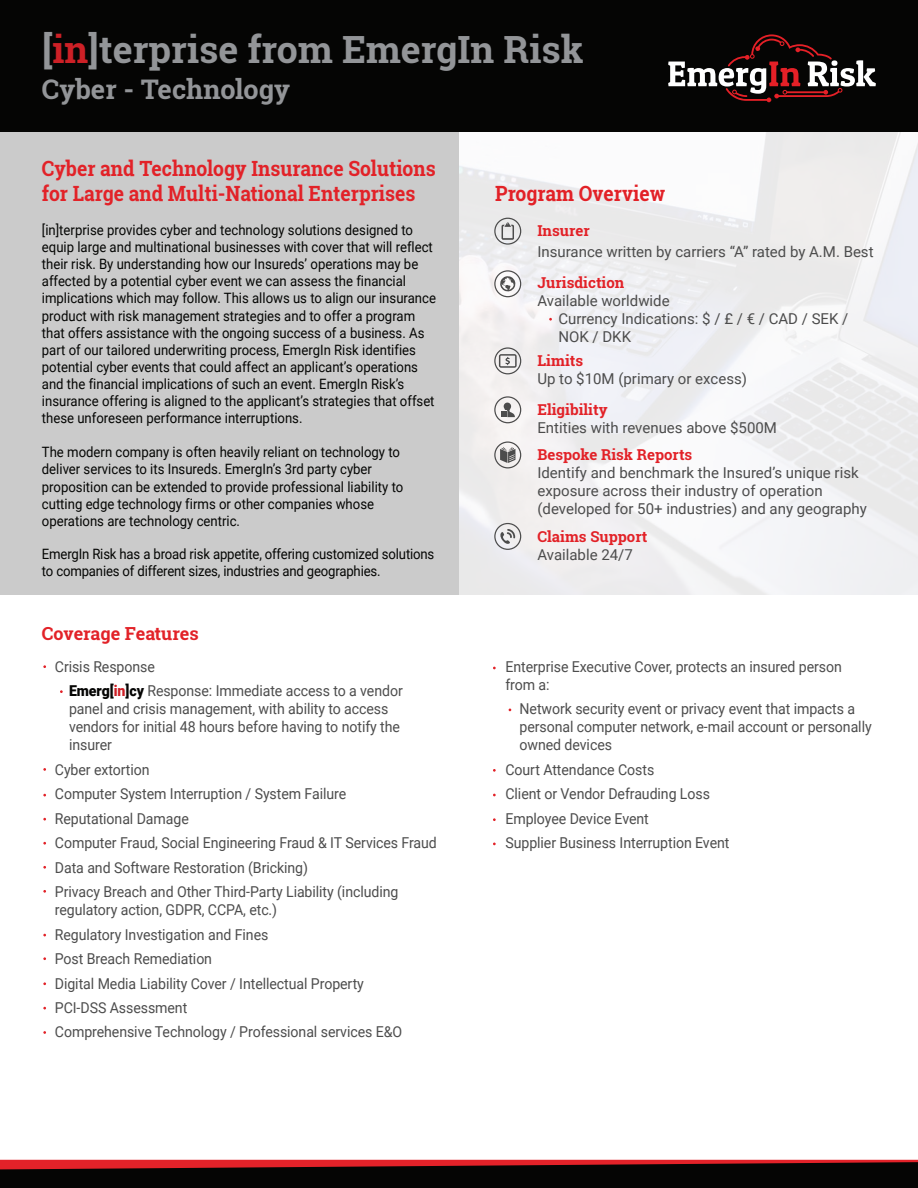
<style>
.page{position:relative;width:918px;height:1188px;background:#fff}
.page>*{position:absolute;margin:0;border:0;box-sizing:border-box;transform-origin:0 0}
.t1{font:700 37.5px "Roboto Slab";color:#939598}
.t2{font:700 27px "Roboto Slab";color:#939598}
.t3{font:700 21px/25.2px "Roboto Slab";color:#e22228;scale:.92 1}
.t4{font:700 21px "Roboto Slab";color:#e22127;scale:.92 1}
.t5{font:700 18px "Roboto Slab";color:#e22228}
.t6{font:15px/24.5px "Roboto";letter-spacing:-.005em;color:#4d4d4d;scale:.94 1}
.t7{font:15px/18px "Roboto";color:#4c4c4c}
.t8{font:700 15px "Roboto Slab";color:#e22127}
.t9{font:14.25px/17.1px "Roboto";color:#040503;scale:.92 1}
.s1{color:#cd2026}
.s2{font-weight:900;color:#050504}
.s3{font-weight:900;color:#cd2026}
</style>
<div class="page">
<svg style="left:494px;top:218px;width:27px;height:27px"></svg>
<svg style="left:494px;top:347px;width:27px;height:27px"></svg>
<svg style="left:494px;top:396px;width:27px;height:27px"></svg>
<div style="left:0;top:132px;width:459px;height:463px;background:#cbcbcb"></div>
<svg style="left:494px;top:523px;width:27px;height:27px"></svg>
<svg style="left:494px;top:441px;width:27px;height:27px"></svg>
<svg style="left:494px;top:270px;width:27px;height:27px"></svg>
<div style="left:0;top:1160px;width:918px;height:28px;background:#050504"></div>
<svg style="left:0;top:1160px;width:918px;height:10px"></svg>
<div style="left:0;top:0;width:918px;height:132px;background:#050504"></div>
<svg style="left:668px;top:34px;width:208px;height:68px"></svg>
<h1 class="t1" style="left:42px;top:23px;width:543px">[<span class="s1">in</span>]terprise from EmergIn Risk</h1>
<h2 class="t2" style="left:42px;top:71px;width:250px">Cyber - Technology</h2>
<h3 class="t3" style="left:42px;top:156px;width:430px">Cyber and Technology Insurance Solutions for Large and Multi-National Enterprises</h3>
<p class="t9" style="left:42px;top:221px;width:430px">[in]terprise provides cyber and technology solutions designed to equip large and multinational businesses with cover that will reflect their risk. By understanding how our Insureds’ operations may be affected by a potential cyber event we can assess the financial implications which may follow. This allows us to align our insurance product with risk management strategies and to offer a program that offers assistance with the ongoing success of a business. As part of our tailored underwriting process, EmergIn Risk identifies potential cyber events that could affect an applicant’s operations and the financial implications of such an event. EmergIn Risk’s insurance offering is aligned to the applicant’s strategies that offset these unforeseen performance interruptions.</p>
<p class="t9" style="left:42px;top:443px;width:394px">The modern company is often heavily reliant on technology to deliver services to its Insureds. EmergIn’s 3rd party cyber proposition can be extended to provide professional liability to cutting edge technology firms or other companies whose operations are technology centric.</p>
<p class="t9" style="left:42px;top:545px;width:428px">EmergIn Risk has a broad risk appetite, offering customized solutions to companies of different sizes, industries and geographies.</p>
<p class="t5" style="left:42px;top:621px;width:158px">Coverage Features</p>
<p class="t6" style="left:69px;top:655px;width:357px;line-height:23.9px;text-indent:-14px">Crisis Response<br><span class="s2">Emerg[</span><span class="s3">in</span><span class="s2">]cy</span> Response: Immediate access to a vendor</p>
<p class="t6" style="left:69px;top:699px;width:354px;line-height:18px">panel and crisis management, with ability to access vendors for initial 48 hours before having to notify the insurer</p>
<p class="t6" style="left:55px;top:757px;width:408px">Cyber extortion<br>Computer System Interruption / System Failure<br>Reputational Damage<br>Computer Fraud, Social Engineering Fraud &amp; IT Services Fraud Data and Software Restoration (Bricking)<br>Privacy Breach and Other Third-Party Liability (including</p>
<p class="t6" style="left:55px;top:897px;width:371px">regulatory action, GDPR, CCPA, etc.)<br>Regulatory Investigation and Fines<br>Post Breach Remediation<br>Digital Media Liability Cover / Intellectual Property PCI-DSS Assessment<br>Comprehensive Technology / Professional services E&amp;O</p>
<h3 class="t4" style="left:495px;top:179px;width:186px">Program Overview</h3>
<p class="t8" style="left:537px;top:221px;width:54px">Insurer</p>
<p class="t7" style="left:537px;top:242px;width:338px">Insurance written by carriers “A” rated by A.M. Best</p>
<p class="t8" style="left:537px;top:272px;width:88px">Jurisdiction</p>
<p class="t7" style="left:558px;top:291px;width:292px;text-indent:-21px">Available worldwide<br>Currency Indications: $ / £ / € / CAD / SEK /<br>NOK / DKK</p>
<p class="t8" style="left:537px;top:351px;width:47px">Limits</p>
<p class="t7" style="left:537px;top:369px;width:211px">Up to $10M (primary or excess)</p>
<p class="t8" style="left:537px;top:399px;width:72px">Eligibility</p>
<p class="t7" style="left:537px;top:418px;width:241px">Entities with revenues above $500M</p>
<p class="t8" style="left:537px;top:445px;width:156px">Bespoke Risk Reports</p>
<p class="t7" style="left:537px;top:463px;width:331px">Identify and benchmark the Insured’s unique risk exposure across their industry of operation (developed for 50+ industries) and any geography</p>
<p class="t8" style="left:537px;top:526px;width:112px">Claims Support</p>
<p class="t7" style="left:537px;top:545px;width:97px">Available 24/7</p>
<p class="t6" style="left:505px;top:658px;width:359px;line-height:18px">Enterprise Executive Cover, protects an insured person from a:</p>
<p class="t6" style="left:520px;top:699px;width:376px;line-height:18px">Network security event or privacy event that impacts a personal computer network, e-mail account or personally owned devices</p>
<p class="t6" style="left:505px;top:757px;width:240px">Court Attendance Costs<br>Client or Vendor Defrauding Loss<br>Employee Device Event<br>Supplier Business Interruption Event</p>
</div>
